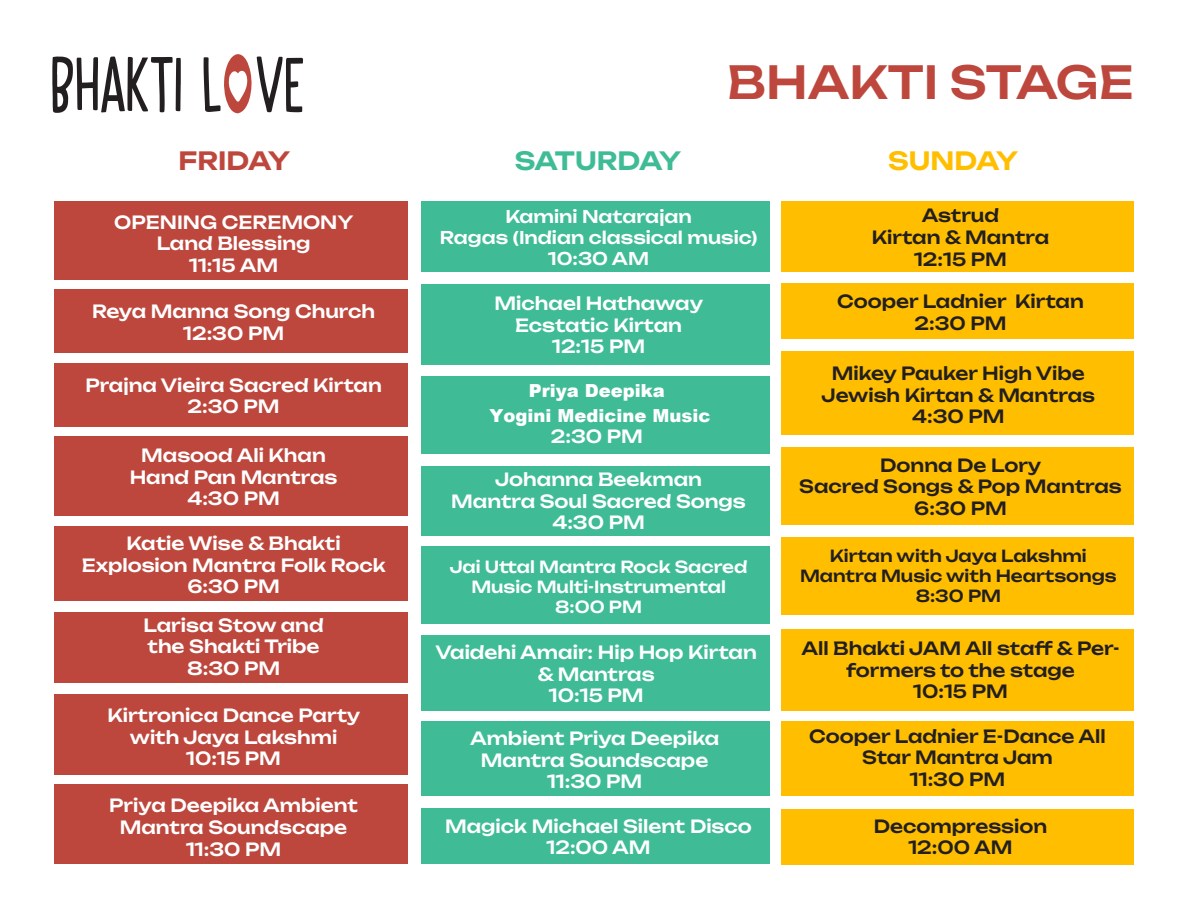
<style>
.page{position:relative;width:1188px;height:918px;background:#fff}
.page>*{position:absolute;margin:0;border:0;box-sizing:border-box;transform-origin:0 0}
.t1{font:500 45px "Unbounded";color:#bd473d}
.t2{font:600 24.9px "Unbounded";letter-spacing:-.035em;color:#3fbc96}
.t3{font:600 24.9px "Unbounded";color:#bd473d}
.t4{font:600 24.9px "Unbounded";color:#ffbf00}
.t5{font:500 18px/21.6px "Unbounded";color:#fff;text-align:center}
.t6{font:500 18px/21.6px "Unbounded";color:#231f20;text-align:center}
.t7{font:900 18px/25px "Arial";color:#fff;text-align:center}
.t8{font:500 17.4px "Unbounded";color:#fff}
.t9{font:500 16.5px/19.8px "Unbounded";color:#fff;text-align:center}
.t10{font:500 16.5px "Unbounded";color:#231f20}
</style>
<div class="page">
<svg style="left:52px;top:56px;width:129px;height:57px"></svg>
<svg style="left:204px;top:54px;width:99px;height:59px"></svg>
<div style="left:54px;top:201px;width:354px;height:78px;background:#bd473d"></div>
<div style="left:54px;top:363px;width:354px;height:63px;background:#bd473d"></div>
<div style="left:54px;top:290px;width:354px;height:63px;background:#bd473d"></div>
<div style="left:54px;top:436px;width:354px;height:80px;background:#bd473d"></div>
<div style="left:54px;top:612px;width:354px;height:70px;background:#bd473d"></div>
<div style="left:54px;top:784px;width:354px;height:80px;background:#bd473d"></div>
<div style="left:54px;top:694px;width:354px;height:80px;background:#bd473d"></div>
<div style="left:54px;top:526px;width:354px;height:75px;background:#bd473d"></div>
<div style="left:421px;top:201px;width:349px;height:71px;background:#3fbc96"></div>
<div style="left:421px;top:284px;width:349px;height:80px;background:#3fbc96"></div>
<div style="left:421px;top:376px;width:349px;height:78px;background:#3fbc96"></div>
<div style="left:421px;top:547px;width:349px;height:77px;background:#3fbc96"></div>
<div style="left:421px;top:721px;width:349px;height:75px;background:#3fbc96"></div>
<div style="left:421px;top:808px;width:349px;height:55px;background:#3fbc96"></div>
<div style="left:421px;top:635px;width:349px;height:75px;background:#3fbc96"></div>
<div style="left:421px;top:466px;width:349px;height:70px;background:#3fbc96"></div>
<div style="left:781px;top:201px;width:353px;height:71px;background:#ffbf00"></div>
<div style="left:781px;top:284px;width:353px;height:55px;background:#ffbf00"></div>
<div style="left:781px;top:537px;width:353px;height:78px;background:#ffbf00"></div>
<div style="left:781px;top:721px;width:353px;height:75px;background:#ffbf00"></div>
<div style="left:781px;top:809px;width:353px;height:55px;background:#ffbf00"></div>
<div style="left:781px;top:630px;width:353px;height:81px;background:#ffbf00"></div>
<div style="left:781px;top:351px;width:353px;height:84px;background:#ffbf00"></div>
<div style="left:781px;top:447px;width:353px;height:78px;background:#ffbf00"></div>
<p class="t1" style="left:727px;top:45px;width:408px">BHAKTI STAGE</p>
<p class="t3" style="left:178px;top:140px;width:113px">FRIDAY</p>
<p class="t2" style="left:515px;top:140px;width:168px">SATURDAY</p>
<p class="t4" style="left:888px;top:140px;width:132px">SUNDAY</p>
<p class="t5" style="left:114px;top:210px;width:241px">OPENING CEREMONY</p>
<p class="t5" style="left:157px;top:231px;width:155px">Land Blessing</p>
<p class="t5" style="left:189px;top:253px;width:90px">11:15 AM</p>
<p class="t5" style="left:92px;top:299px;width:285px">Reya Manna Song Church</p>
<p class="t5" style="left:183px;top:321px;width:102px">12:30 PM</p>
<p class="t5" style="left:85px;top:373px;width:298px">Prajna Vieira Sacred Kirtan</p>
<p class="t5" style="left:188px;top:394px;width:93px">2:30 PM</p>
<p class="t5" style="left:141px;top:443px;width:186px">Masood Ali Khan</p>
<p class="t5" style="left:130px;top:465px;width:209px">Hand Pan Mantras</p>
<p class="t5" style="left:187px;top:487px;width:94px">4:30 PM</p>
<p class="t5" style="left:127px;top:531px;width:216px">Katie Wise &amp; Bhakti</p>
<p class="t5" style="left:82px;top:553px;width:305px">Explosion Mantra Folk Rock</p>
<p class="t5" style="left:187px;top:574px;width:94px">6:30 PM</p>
<p class="t5" style="left:144px;top:613px;width:182px">Larisa Stow and</p>
<p class="t5" style="left:148px;top:634px;width:174px">the Shakti Tribe</p>
<p class="t5" style="left:187px;top:656px;width:95px">8:30 PM</p>
<p class="t5" style="left:107px;top:703px;width:254px">Kirtronica Dance Party</p>
<p class="t5" style="left:130px;top:725px;width:209px">with Jaya Lakshmi</p>
<p class="t5" style="left:186px;top:746px;width:96px">10:15 PM</p>
<p class="t5" style="left:109px;top:794px;width:250px">Priya Deepika Ambient</p>
<p class="t5" style="left:120px;top:815px;width:229px">Mantra Soundscape</p>
<p class="t5" style="left:186px;top:837px;width:97px">11:30 PM</p>
<p class="t8" style="left:505px;top:202px;width:188px">Kamini Natarajan</p>
<p class="t8" style="left:440px;top:223px;width:319px">Ragas (Indian classical music)</p>
<p class="t8" style="left:548px;top:244px;width:102px">10:30 AM</p>
<p class="t5" style="left:495px;top:291px;width:210px">Michael Hathaway</p>
<p class="t5" style="left:515px;top:313px;width:168px">Ecstatic Kirtan</p>
<p class="t5" style="left:552px;top:334px;width:94px">12:15 PM</p>
<p class="t7" style="left:489px;top:377px;width:223px">Priya Deepika<br>Yogini Medicine Music</p>
<p class="t5" style="left:551px;top:424px;width:93px">2:30 PM</p>
<p class="t5" style="left:495px;top:467px;width:208px">Johanna Beekman</p>
<p class="t5" style="left:451px;top:489px;width:296px">Mantra Soul Sacred Songs</p>
<p class="t5" style="left:552px;top:511px;width:94px">4:30 PM</p>
<p class="t9" style="left:450px;top:556px;width:299px">Jai Uttal Mantra Rock Sacred<br>Music Multi-Instrumental</p>
<p class="t9" style="left:555px;top:595px;width:88px">8:00 PM</p>
<p class="t5" style="left:436px;top:640px;width:323px">Vaidehi Amair: Hip Hop Kirtan &amp; Mantras</p>
<p class="t5" style="left:549px;top:684px;width:96px">10:15 PM</p>
<p class="t5" style="left:470px;top:726px;width:251px">Ambient Priya Deepika</p>
<p class="t5" style="left:481px;top:748px;width:229px">Mantra Soundscape</p>
<p class="t5" style="left:547px;top:769px;width:97px">11:30 PM</p>
<p class="t5" style="left:445px;top:814px;width:308px">Magick Michael Silent Disco</p>
<p class="t5" style="left:546px;top:835px;width:106px">12:00 AM</p>
<p class="t6" style="left:922px;top:204px;width:79px">Astrud</p>
<p class="t6" style="left:872px;top:225px;width:179px">Kirtan &amp; Mantra</p>
<p class="t6" style="left:914px;top:247px;width:94px">12:15 PM</p>
<p class="t6" style="left:837px;top:289px;width:248px">Cooper Ladnier Kirtan</p>
<p class="t6" style="left:915px;top:311px;width:93px">2:30 PM</p>
<p class="t6" style="left:832px;top:361px;width:255px">Mikey Pauker High Vibe</p>
<p class="t6" style="left:822px;top:383px;width:275px">Jewish Kirtan &amp; Mantras</p>
<p class="t6" style="left:912px;top:404px;width:94px">4:30 PM</p>
<p class="t6" style="left:880px;top:453px;width:163px">Donna De Lory</p>
<p class="t6" style="left:799px;top:474px;width:324px">Sacred Songs &amp; Pop Mantras</p>
<p class="t6" style="left:914px;top:496px;width:94px">6:30 PM</p>
<p class="t10" style="left:830px;top:542px;width:258px">Kirtan with Jaya Lakshmi</p>
<p class="t10" style="left:800px;top:562px;width:318px">Mantra Music with Heartsongs</p>
<p class="t10" style="left:916px;top:582px;width:87px">8:30 PM</p>
<p class="t6" style="left:801px;top:636px;width:320px">All Bhakti JAM All staff &amp; Per&shy;formers to the stage</p>
<p class="t6" style="left:913px;top:679px;width:96px">10:15 PM</p>
<p class="t6" style="left:809px;top:724px;width:298px">Cooper Ladnier E-Dance All<br>Star Mantra Jam</p>
<p class="t6" style="left:910px;top:767px;width:97px">11:30 PM</p>
<p class="t6" style="left:874px;top:814px;width:175px">Decompression</p>
<p class="t6" style="left:908px;top:835px;width:106px">12:00 AM</p>
</div>
